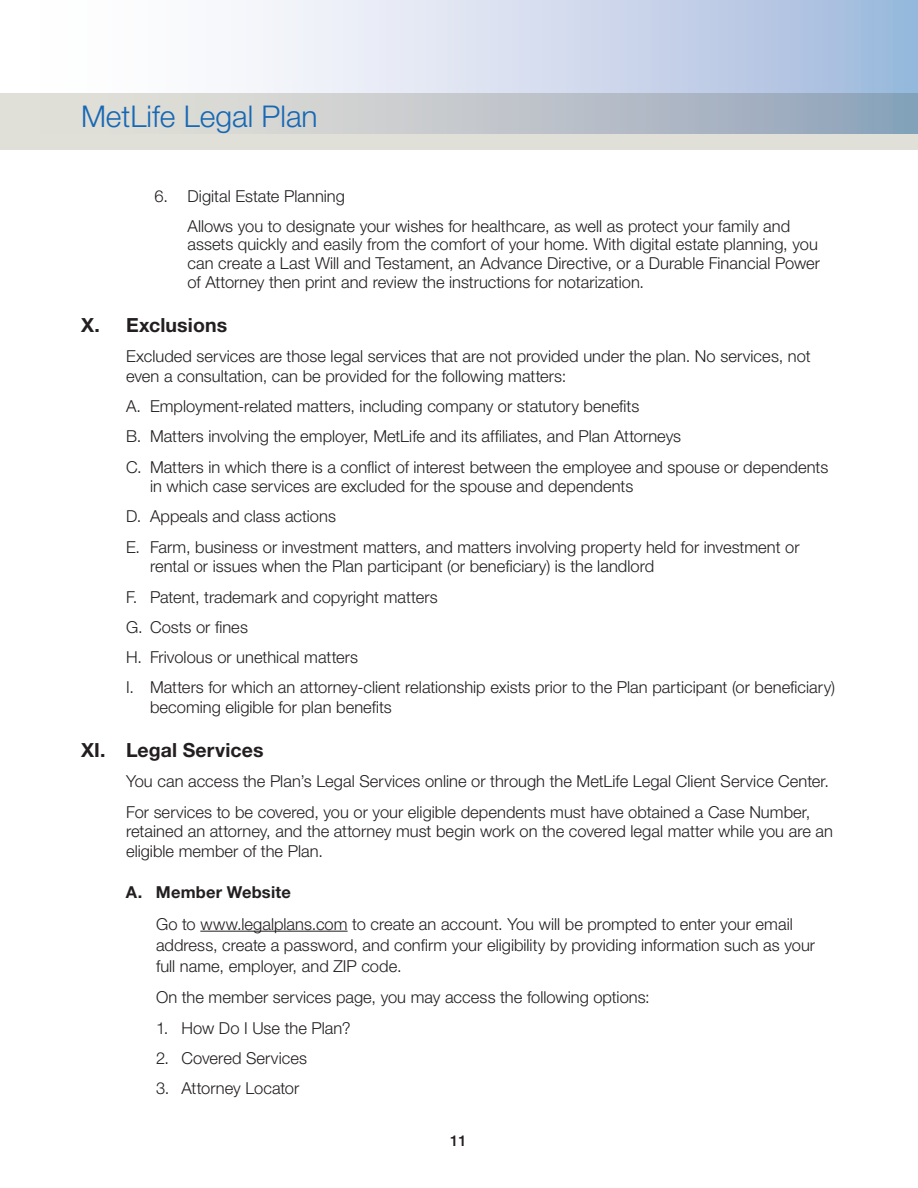
<style>
.page{position:relative;width:918px;height:1188px;background:#fff}
.page>*{position:absolute;margin:0;border:0;box-sizing:border-box;transform-origin:0 0}
.t1{font:300 30px "Helvetica Neue";color:#1768b4}
.HD_1{font:700 19.5px "Helvetica Neue";letter-spacing:.005em;color:#231f20}
.HD_1_Indent_1{font:300 16.5px/19.5px "Helvetica Neue";color:#231f20}
.HD_1_Body{font:300 16.5px/19.5px "Helvetica Neue";color:#231f20}
.HD_2_Indent_1_-_doub{font:300 16.5px/18.8px "Helvetica Neue";color:#231f20}
.HD_2_Body{font:300 16.5px/21px "Helvetica Neue";color:#231f20}
.HD_2_Indent_1{font:300 16.5px "Helvetica Neue";color:#231f20}
.HD_2{font:700 16.5px "Helvetica Neue";letter-spacing:.01em;color:#231f20}
.t2{font:500 15px "Helvetica Neue";color:#231f20}
</style>
<div class="page">
<div style="left:0;top:93px;width:918px;height:57px;background:#e1e0d8"></div>
<svg style="left:253px;top:0;width:665px;height:133px;background:#c5d0e1"></svg>
<hr style="left:200px;top:931px;width:148px;height:1px;background:#231f20">
<h1 class="t1" style="left:81px;top:98px;width:238px">MetLife Legal Plan</h1>
<p class="HD_2_Indent_1_-_doub" style="left:154px;top:186px;width:192px">6. Digital Estate Planning</p>
<p class="HD_2_Indent_1_-_doub" style="left:188px;top:216px;width:634px">Allows you to designate your wishes for healthcare, as well as protect your family and assets quickly and easily from the comfort of your home. With digital estate planning, you can create a Last Will and Testament, an Advance Directive, or a Durable Financial Power of Attorney then print and review the instructions for notarization.</p>
<p class="HD_1" style="left:81px;top:313px;width:148px">X. Exclusions</p>
<p class="HD_1_Body" style="left:126px;top:346px;width:686px">Excluded services are those legal services that are not provided under the plan. No services, not even a consultation, can be provided for the following matters:</p>
<p class="HD_1_Indent_1" style="left:126px;top:396px;width:515px">A. Employment-related matters, including company or statutory benefits</p>
<p class="HD_1_Indent_1" style="left:126px;top:426px;width:557px">B. Matters involving the employer, MetLife and its affiliates, and Plan Attorneys</p>
<p class="HD_1_Indent_1" style="left:150px;top:457px;width:680px;text-indent:-24px">C. Matters in which there is a conflict of interest between the employee and spouse or dependents in which case services are excluded for the spouse and dependents</p>
<p class="HD_1_Indent_1" style="left:126px;top:506px;width:211px">D. Appeals and class actions</p>
<p class="HD_1_Indent_1" style="left:150px;top:537px;width:651px;text-indent:-24px">E. Farm, business or investment matters, and matters involving property held for investment or rental or issues when the Plan participant (or beneficiary) is the landlord</p>
<p class="HD_1_Indent_1" style="left:126px;top:587px;width:313px">F. Patent, trademark and copyright matters</p>
<p class="HD_1_Indent_1" style="left:126px;top:617px;width:123px">G. Costs or fines</p>
<p class="HD_1_Indent_1" style="left:126px;top:647px;width:234px">H. Frivolous or unethical matters</p>
<p class="HD_1_Indent_1" style="left:150px;top:677px;width:687px;text-indent:-24px">I. Matters for which an attorney-client relationship exists prior to the Plan participant (or beneficiary) becoming eligible for plan benefits</p>
<p class="HD_1" style="left:81px;top:738px;width:184px">XI. Legal Services</p>
<p class="HD_1_Body" style="left:126px;top:771px;width:704px">You can access the Plan’s Legal Services online or through the MetLife Legal Client Service Center.</p>
<p class="HD_1_Body" style="left:126px;top:802px;width:709px">For services to be covered, you or your eligible dependents must have obtained a Case Number, retained an attorney, and the attorney must begin work on the covered legal matter while you are an eligible member of the Plan.</p>
<p class="HD_2" style="left:126px;top:882px;width:166px">A. Member Website</p>
<p class="HD_2_Body" style="left:156px;top:913px;width:661px">Go to www.legalplans.com to create an account. You will be prompted to enter your email address, create a password, and confirm your eligibility by providing information such as your full name, employer, and ZIP code.</p>
<p class="HD_2_Body" style="left:156px;top:987px;width:495px">On the member services page, you may access the following options:</p>
<p class="HD_2_Indent_1" style="left:156px;top:1018px;width:196px">1. How Do I Use the Plan?</p>
<p class="HD_2_Indent_1" style="left:156px;top:1048px;width:153px">2. Covered Services</p>
<p class="HD_2_Indent_1" style="left:156px;top:1078px;width:145px">3. Attorney Locator</p>
<p class="t2" style="left:450px;top:1131px;width:18px">11</p>
</div>
